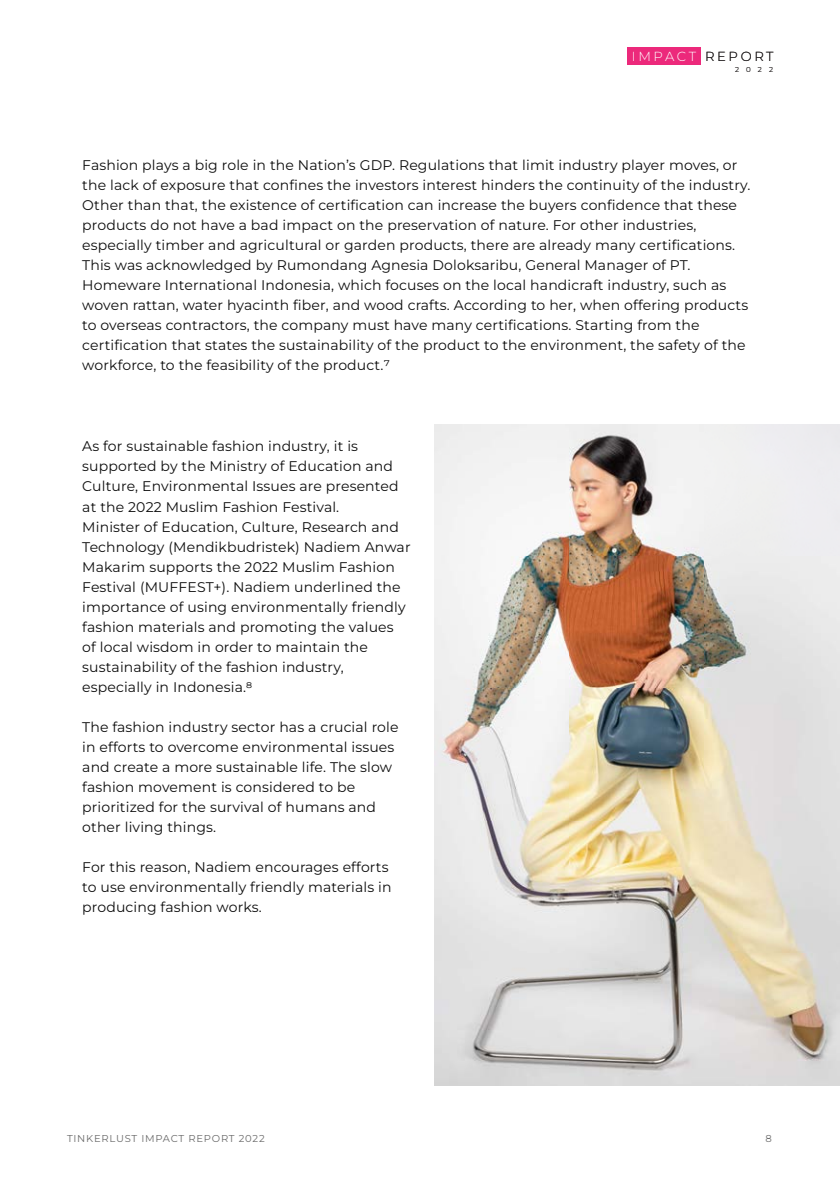
<style>
.page{position:relative;width:840px;height:1191px;background:#fff}
.page>*{position:absolute;margin:0;border:0;box-sizing:border-box;transform-origin:0 0}
.t1{font:14px/20px "Montserrat";letter-spacing:.01em;color:#0e0e0e}
.t2{font:300 13.2px "Montserrat";letter-spacing:.2em;color:#fff}
.t3{font:10px "Montserrat";letter-spacing:.075em;color:#6b6b6b}
.t4{font:300 7.2px "Montserrat";color:#231f20}
.s1{color:#231f20}
</style>
<div class="page">
<img style="left:434px;top:424px;width:405px;height:661px">
<div style="left:626px;top:48px;width:74px;height:17px;background:#ec297b"></div>
<p class="t2" style="left:631px;top:48px;width:143px">IMPACT <span class="s1">REPORT</span></p>
<p class="t4" style="left:734px;top:64px;width:39px">2022</p>
<p class="t1" style="left:82px;top:154px;width:669px">Fashion plays a big role in the Nation’s GDP. Regulations that limit industry player moves, or the lack of exposure that confines the investors interest hinders the continuity of the industry.<br>Other than that, the existence of certification can increase the buyers confidence that these products do not have a bad impact on the preservation of nature. For other industries, especially timber and agricultural or garden products, there are already many certifications.<br>This was acknowledged by Rumondang Agnesia Doloksaribu, General Manager of PT.<br>Homeware International Indonesia, which focuses on the local handicraft industry, such as woven rattan, water hyacinth fiber, and wood crafts. According to her, when offering products to overseas contractors, the company must have many certifications. Starting from the certification that states the sustainability of the product to the environment, the safety of the workforce, to the feasibility of the product.7</p>
<p class="t1" style="left:82px;top:436px;width:330px">As for sustainable fashion industry, it is supported by the Ministry of Education and Culture, Environmental Issues are presented at the 2022 Muslim Fashion Festival.<br>Minister of Education, Culture, Research and Technology (Mendikbudristek) Nadiem Anwar Makarim supports the 2022 Muslim Fashion Festival (MUFFEST+). Nadiem underlined the importance of using environmentally friendly fashion materials and promoting the values of local wisdom in order to maintain the sustainability of the fashion industry, especially in Indonesia.8</p>
<p class="t1" style="left:82px;top:716px;width:317px">The fashion industry sector has a crucial role in efforts to overcome environmental issues and create a more sustainable life. The slow fashion movement is considered to be prioritized for the survival of humans and other living things.</p>
<p class="t1" style="left:82px;top:856px;width:311px">For this reason, Nadiem encourages efforts to use environmentally friendly materials in producing fashion works.</p>
<p class="t3" style="left:67px;top:1131px;width:199px">TINKERLUST IMPACT REPORT 2022</p>
<p class="t3" style="left:765px;top:1131px;width:8px">8</p>
</div>
